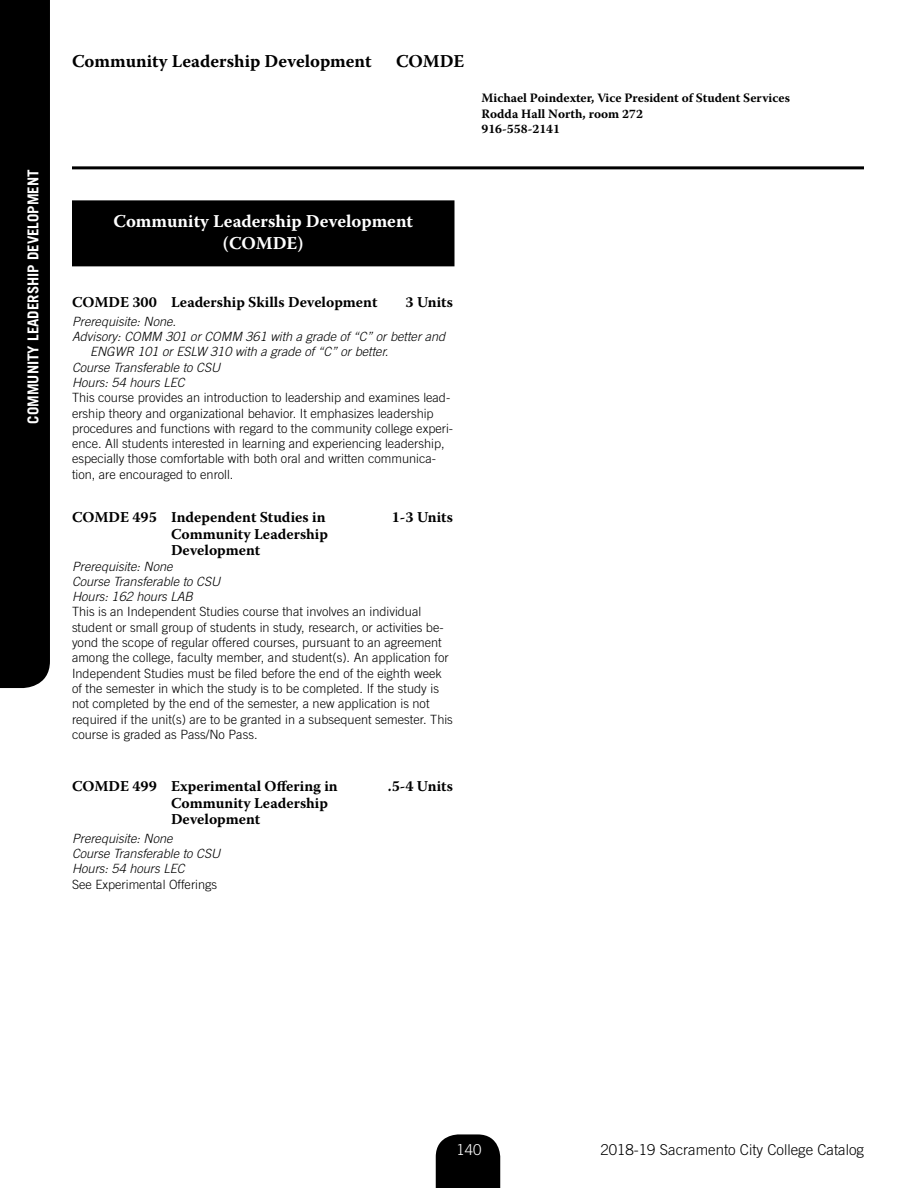
<style>
.page{position:relative;width:918px;height:1188px;background:#fff}
.page>*{position:absolute;margin:0;border:0;box-sizing:border-box;transform-origin:0 0}
.Department_Title_2{font:700 18px/21.6px "Warnock Pro";color:#fff;text-align:center}
.Headline{font:700 18px "Warnock Pro";color:#000}
.Course_Title_2{font:700 15px/16.5px "Warnock Pro";color:#000}
.Course_Title{font:700 15px "Warnock Pro";color:#000}
.t1{font:300 15px "Trade Gothic";color:#000}
.t2{font:700 15px "Trade Gothic";color:#fff}
.Course_Title_p2{font:700 15px "Warnock Pro";color:#000}
.t3{font:300 15px "Trade Gothic";color:#fff}
.Body_text{font:300 12.75px/15.3px "Trade Gothic";color:#000}
.Course_Description{font:300 12.75px/15.3px "Trade Gothic";color:#000}
.Advisory{font:italic 300 12.75px/15.3px "Trade Gothic LT Std";color:#000}
.Degree{font:700 12.75px "Warnock Pro";color:#000}
.Credit{font:italic 300 12.75px "Trade Gothic LT Std";color:#000}
.PreReq{font:italic 300 12.75px "Trade Gothic LT Std";color:#000}
.Hours{font:italic 300 12.75px "Trade Gothic LT Std";color:#000}
</style>
<div class="page">
<div style="left:0;top:0;width:50px;height:688px;background:#000"></div>
<svg style="left:436px;top:1134px;width:64px;height:54px;background:#101010"></svg>
<div style="left:72px;top:200px;width:382px;height:66px;background:#000"></div>
<hr style="left:72px;top:166px;width:792px;height:3px;background:#000">
<p class="t2" style="left:24px;top:424px;width:256px;rotate:-90deg">COMMUNITY LEADERSHIP DEVELOPMENT</p>
<h1 class="Headline" style="left:72px;top:50px;width:301px">Community Leadership Development</h1>
<h1 class="Headline" style="left:396px;top:50px;width:70px">COMDE</h1>
<p class="Degree" style="left:482px;top:91px;width:310px">Michael Poindexter, Vice President of Student Services</p>
<p class="Degree" style="left:482px;top:106px;width:163px">Rodda Hall North, room 272</p>
<p class="Degree" style="left:482px;top:121px;width:80px">916-558-2141</p>
<h2 class="Department_Title_2" style="left:113px;top:210px;width:301px">Community Leadership Development (COMDE)</h2>
<h3 class="Course_Title" style="left:72px;top:294px;width:307px">COMDE 300 Leadership Skills Development</h3>
<h3 class="Course_Title" style="left:405px;top:294px;width:49px">3 Units</h3>
<p class="PreReq" style="left:72px;top:314px;width:106px">Prerequisite: None.</p>
<p class="Advisory" style="left:90px;top:329px;width:357px;text-indent:-18px">Advisory: COMM 301 or COMM 361 with a grade of “C” or better and<br>ENGWR 101 or ESLW 310 with a grade of “C” or better.</p>
<p class="Credit" style="left:72px;top:360px;width:150px">Course Transferable to CSU</p>
<p class="Hours" style="left:72px;top:375px;width:114px">Hours: 54 hours LEC</p>
<p class="Course_Description" style="left:72px;top:390px;width:383px">This course provides an introduction to leadership and examines lead&shy;ership theory and organizational behavior. It emphasizes leadership procedures and functions with regard to the community college experi&shy;ence. All students interested in learning and experiencing leadership, especially those comfortable with both oral and written communica&shy;tion, are encouraged to enroll.</p>
<h3 class="Course_Title_2" style="left:72px;top:509px;width:255px">COMDE 495 Independent Studies in</h3>
<h3 class="Course_Title_2" style="left:392px;top:509px;width:63px">1-3 Units</h3>
<h3 class="Course_Title_2" style="left:171px;top:525px;width:158px">Community Leadership<br>Development</h3>
<p class="PreReq" style="left:72px;top:558px;width:102px">Prerequisite: None</p>
<p class="Credit" style="left:72px;top:574px;width:150px">Course Transferable to CSU</p>
<p class="Hours" style="left:72px;top:589px;width:123px">Hours: 162 hours LAB</p>
<p class="Body_text" style="left:72px;top:604px;width:382px">This is an Independent Studies course that involves an individual student or small group of students in study, research, or activities be&shy;yond the scope of regular offered courses, pursuant to an agreement among the college, faculty member, and student(s). An application for Independent Studies must be filed before the end of the eighth week of the semester in which the study is to be completed. If the study is not completed by the end of the semester, a new application is not required if the unit(s) are to be granted in a subsequent semester. This course is graded as Pass/No Pass.</p>
<h3 class="Course_Title_2" style="left:72px;top:778px;width:267px">COMDE 499 Experimental Offering in</h3>
<h3 class="Course_Title_2" style="left:388px;top:778px;width:67px">.5-4 Units</h3>
<h3 class="Course_Title_2" style="left:171px;top:794px;width:158px">Community Leadership</h3>
<h3 class="Course_Title_p2" style="left:171px;top:810px;width:91px">Development</h3>
<p class="PreReq" style="left:72px;top:831px;width:102px">Prerequisite: None</p>
<p class="Credit" style="left:72px;top:846px;width:150px">Course Transferable to CSU</p>
<p class="Hours" style="left:72px;top:861px;width:114px">Hours: 54 hours LEC</p>
<p class="Body_text" style="left:72px;top:876px;width:147px">See Experimental Offerings</p>
<p class="t3" style="left:456px;top:1141px;width:27px">140</p>
<p class="t1" style="left:601px;top:1141px;width:265px">2018-19 Sacramento City College Catalog</p>
</div>
